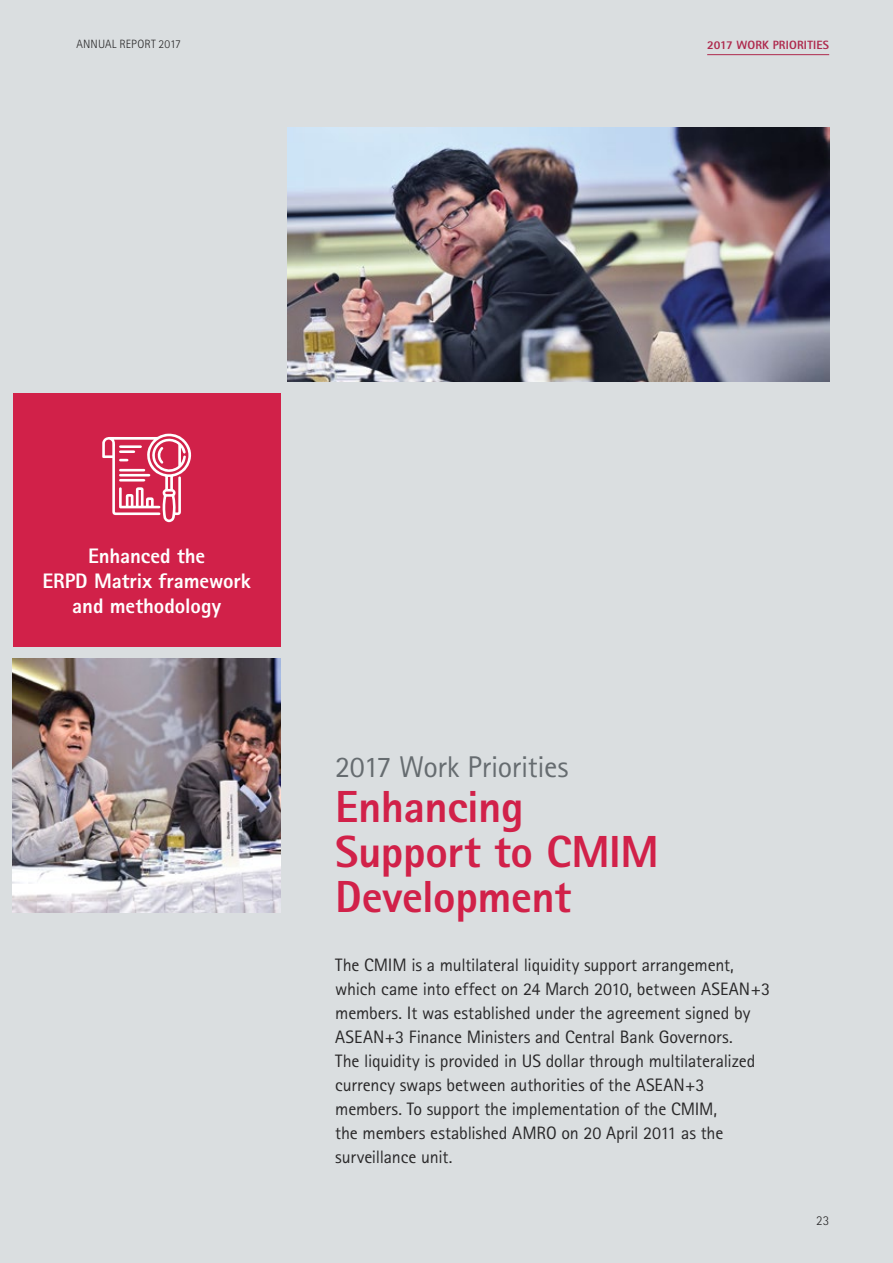
<style>
.page{position:relative;width:893px;height:1263px;background:#dadee0}
.page>*{position:absolute;margin:0;border:0;box-sizing:border-box;transform-origin:0 0}
.t1{font:800 45px/45px "Rotis Sans Serif";letter-spacing:-.01em;color:#d12149}
.t2{font:30px "Rotis Sans Serif";letter-spacing:-.01em;color:#666c70}
.t3{font:800 21px/25.2px "Rotis Sans Serif";letter-spacing:-.005em;color:#fff;text-align:center}
.t4{font:18px/24px "Rotis Sans Serif";letter-spacing:-.01em;color:#292829}
.t5{font:300 13.5px "Rotis Sans Serif";color:#292829}
.t6{font:800 12px "Rotis Sans Serif";letter-spacing:.015em;color:#ae294d}
.t7{font:300 12px "Rotis Sans Serif";letter-spacing:.005em;color:#292829}
</style>
<div class="page">
<img style="left:287px;top:128px;width:542px;height:253px">
<img style="left:13px;top:659px;width:268px;height:253px">
<div style="left:13px;top:393px;width:268px;height:254px;background:#d12149"></div>
<svg style="left:102px;top:433px;width:90px;height:89px"></svg>
<hr style="left:707px;top:54px;width:122px;height:1px;background:#ae294d">
<p class="t7" style="left:77px;top:37px;width:106px">ANNUAL REPORT 2017</p>
<p class="t6" style="left:707px;top:37px;width:123px">2017 WORK PRIORITIES</p>
<p class="t3" style="left:42px;top:543px;width:210px">Enhanced the<br>ERPD Matrix framework and methodology</p>
<h2 class="t2" style="left:335px;top:749px;width:235px">2017 Work Priorities</h2>
<h1 class="t1" style="left:335px;top:784px;width:325px">Enhancing<br>Support to CMIM<br>Development</h1>
<p class="t4" style="left:335px;top:953px;width:436px">The CMIM is a multilateral liquidity support arrangement, which came into effect on 24 March 2010, between ASEAN+3 members. It was established under the agreement signed by ASEAN+3 Finance Ministers and Central Bank Governors.<br>The liquidity is provided in US dollar through multilateralized currency swaps between authorities of the ASEAN+3 members. To support the implementation of the CMIM,<br>the members established AMRO on 20 April 2011 as the surveillance unit.</p>
<p class="t5" style="left:816px;top:1212px;width:14px">23</p>
</div>
